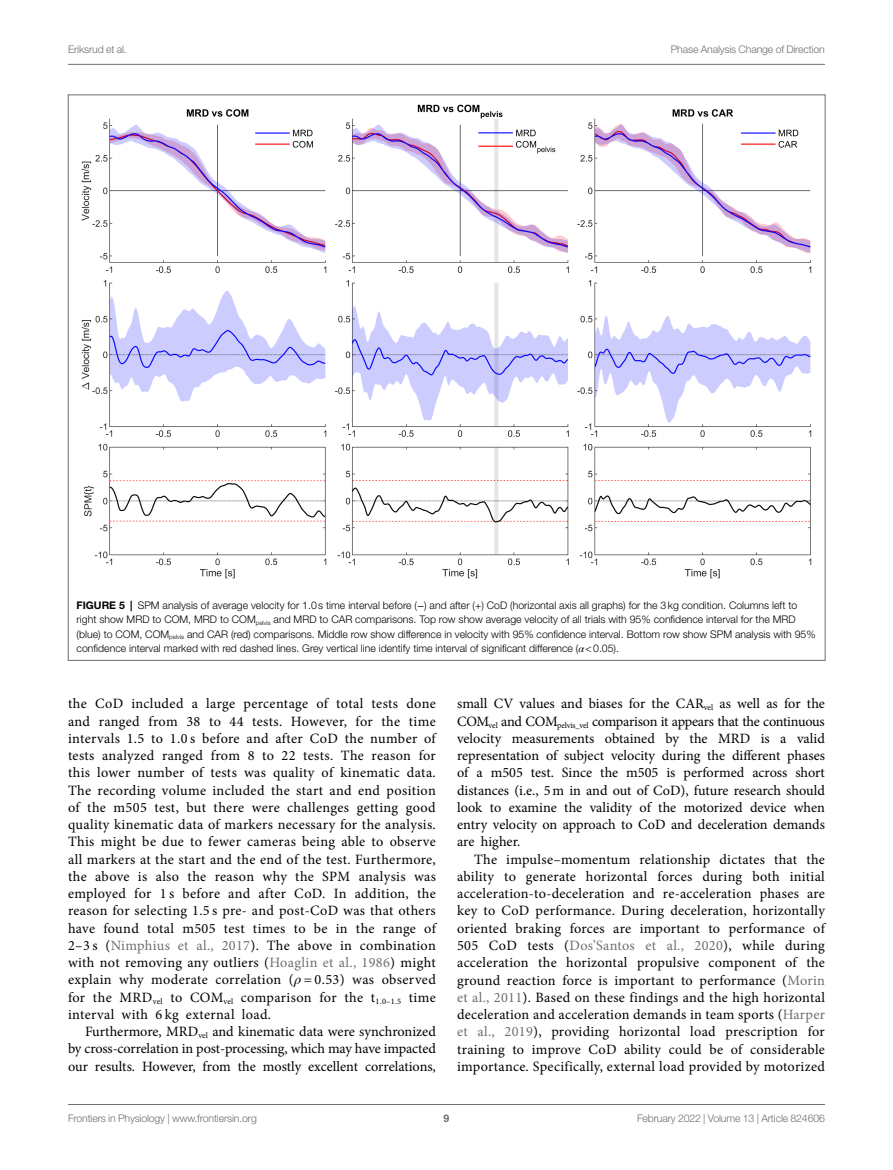
<style>
.page{position:relative;width:893px;height:1170px;background:#fff}
.page>*{position:absolute;margin:0;border:0;box-sizing:border-box;transform-origin:0 0}
.TEXT{font:14.25px/17.2px "Minion Pro";letter-spacing:.005em;color:#000;text-align:justify}
.FIG_LEG{font:300 10.5px/14.2px "Helvetica Neue LT Std";color:#000}
.t1{font:300 10.5px "Helvetica Neue LT Std";letter-spacing:-.015em;color:#6d6e71}
.t2{font:700 10.5px "Helvetica Neue LT Std";color:#6d6e71}
.s1{font-weight:700}
.s2{font-family:"STIX General";font-weight:400}
.s3{font-family:"STIX General";font-weight:400;font-style:italic}
.s4{color:#6d6e71}
.s5{font-family:"STIX General";font-style:italic}
</style>
<div class="page">
<hr style="left:68px;top:64px;width:757px;height:1px;background:#6d6e71">
<hr style="left:68px;top:1104px;width:757px;height:1px;background:#6d6e71">
<img style="left:81px;top:104px;width:731px;height:475px">
<p class="t1" style="left:68px;top:42px;width:60px">Eriksrud et al.</p>
<p class="t1" style="left:671px;top:42px;width:156px">Phase Analysis Change of Direction</p>
<p class="FIG_LEG" style="left:77px;top:598px;width:741px"><span class="s1">FIGURE 5 |</span> SPM analysis of average velocity for 1.0s time interval before (<span class="s2">−</span>) and after (+) CoD (horizontal axis all graphs) for the 3kg condition. Columns left to right show MRD to COM, MRD to COM<sub>pelvis</sub> and MRD to CAR comparisons. Top row show average velocity of all trials with 95% confidence interval for the MRD (blue) to COM, COM<sub>pelvis</sub> and CAR (red) comparisons. Middle row show difference in velocity with 95% confidence interval. Bottom row show SPM analysis with 95% confidence interval marked with red dashed lines. Grey vertical line identify time interval of significant difference (<span class="s3">α</span>&lt;0.05).</p>
<p class="TEXT" style="left:68px;top:695px;width:369px">the CoD included a large percentage of total tests done and ranged from 38 to 44 tests. However, for the time intervals 1.5 to 1.0 s before and after CoD the number of tests analyzed ranged from 8 to 22 tests. The reason for this lower number of tests was quality of kinematic data.<br>The recording volume included the start and end position of the m505 test, but there were challenges getting good quality kinematic data of markers necessary for the analysis.<br>This might be due to fewer cameras being able to observe all markers at the start and the end of the test. Furthermore, the above is also the reason why the SPM analysis was employed for 1 s before and after CoD. In addition, the reason for selecting 1.5 s pre- and post-CoD was that others have found total m505 test times to be in the range of 2–3 s (<span class="s4">Nimphius et al., 2017</span>). The above in combination with not removing any outliers (<span class="s4">Hoaglin et al., 1986</span>) might explain why moderate correlation (<span class="s5">ρ</span> = 0.53) was observed for the MRD<sub>vel</sub> to COM<sub>vel</sub> comparison for the t<sub>1.0–1.5</sub> time interval with 6 kg external load.</p>
<p class="TEXT" style="left:68px;top:1022px;width:369px;text-indent:17px">Furthermore, MRD<sub>vel</sub> and kinematic data were synchronized by cross-correlation in post-processing, which may have impacted our results. However, from the mostly excellent correlations,</p>
<p class="TEXT" style="left:457px;top:695px;width:369px">small CV values and biases for the CAR<sub>vel</sub> as well as for the COM<sub>vel</sub> and COM<sub>pelvis_vel</sub> comparison it appears that the continuous velocity measurements obtained by the MRD is a valid representation of subject velocity during the different phases of a m505 test. Since the m505 is performed across short distances (i.e., 5m in and out of CoD), future research should look to examine the validity of the motorized device when entry velocity on approach to CoD and deceleration demands are higher.</p>
<p class="TEXT" style="left:457px;top:850px;width:369px;text-indent:17px">The impulse–momentum relationship dictates that the ability to generate horizontal forces during both initial acceleration-to-deceleration and re-acceleration phases are key to CoD performance. During deceleration, horizontally oriented braking forces are important to performance of 505 CoD tests (<span class="s4">Dos’Santos et al., 2020</span>), while during acceleration the horizontal propulsive component of the ground reaction force is important to performance (<span class="s4">Morin et al., 2011</span>). Based on these findings and the high horizontal deceleration and acceleration demands in team sports (<span class="s4">Harper et al., 2019</span>), providing horizontal load prescription for training to improve CoD ability could be of considerable importance. Specifically, external load provided by motorized</p>
<p class="t1" style="left:68px;top:1111px;width:190px">Frontiers in Physiology | www.frontiersin.org</p>
<p class="t2" style="left:444px;top:1111px;width:7px">9</p>
<p class="t1" style="left:637px;top:1111px;width:189px">February 2022 | Volume 13 | Article 824606</p>
</div>
